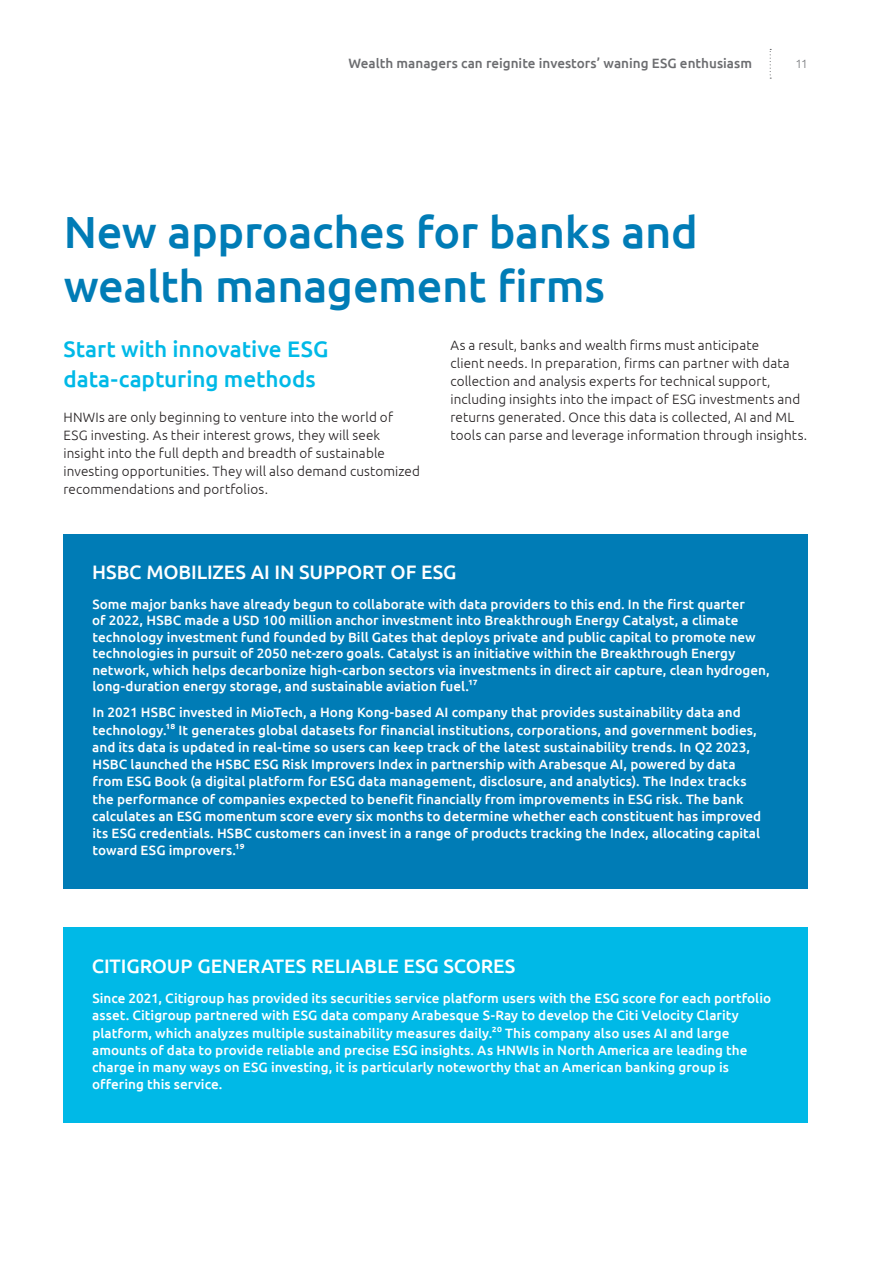
<style>
.page{position:relative;width:893px;height:1263px;background:#fff}
.page>*{position:absolute;margin:0;border:0;box-sizing:border-box;transform-origin:0 0}
.chapter-title_1{font:500 45px/54px "Ubuntu";letter-spacing:-.01em;color:#007cb6}
.head_2{font:500 22.5px/30px "Ubuntu";letter-spacing:-.005em;color:#00b9e7}
.sidebar-title{font:500 19.5px "Ubuntu";letter-spacing:-.005em;color:#fff}
.sidebar-text{font:500 13.5px/17.2px "Ubuntu";color:#fff}
.text{font:300 13.5px/18px "Ubuntu";letter-spacing:.01em;color:#231f20}
.t1{font:500 13.5px "Ubuntu";color:#6c6d70}
.t2{font:300 12px "Ubuntu";color:#76787b}
</style>
<div class="page">
<svg style="left:770px;top:49px;width:1px;height:30px"></svg>
<div style="left:64px;top:534px;width:744px;height:354px;background:#007cb6"></div>
<div style="left:64px;top:928px;width:744px;height:195px;background:#00b9e7"></div>
<p class="t1" style="left:348px;top:55px;width:405px">Wealth managers can reignite investors’ waning ESG enthusiasm</p>
<p class="t2" style="left:795px;top:57px;width:14px">11</p>
<p class="chapter-title_1" style="left:64px;top:203px;width:636px">New approaches for banks and wealth management firms</p>
<p class="head_2" style="left:63px;top:333px;width:266px">Start with innovative ESG data-capturing methods</p>
<p class="text" style="left:63px;top:408px;width:358px">HNWIs are only beginning to venture into the world of ESG investing. As their interest grows, they will seek insight into the full depth and breadth of sustainable investing opportunities. They will also demand customized recommendations and portfolios.</p>
<p class="text" style="left:450px;top:336px;width:358px">As a result, banks and wealth firms must anticipate<br>client needs. In preparation, firms can partner with data collection and analysis experts for technical support, including insights into the impact of ESG investments and returns generated. Once this data is collected, AI and ML tools can parse and leverage information through insights.</p>
<p class="sidebar-title" style="left:92px;top:560px;width:366px">HSBC MOBILIZES AI IN SUPPORT OF ESG</p>
<p class="sidebar-text" style="left:92px;top:595px;width:679px;line-height:16.5px">Some major banks have already begun to collaborate with data providers to this end. In the first quarter<br>of 2022, HSBC made a USD 100 million anchor investment into Breakthrough Energy Catalyst, a climate technology investment fund founded by Bill Gates that deploys private and public capital to promote new technologies in pursuit of 2050 net-zero goals. Catalyst is an initiative within the Breakthrough Energy network, which helps decarbonize high-carbon sectors via investments in direct air capture, clean hydrogen, long-duration energy storage, and sustainable aviation fuel.17</p>
<p class="sidebar-text" style="left:92px;top:703px;width:671px">In 2021 HSBC invested in MioTech, a Hong Kong-based AI company that provides sustainability data and technology.18 It generates global datasets for financial institutions, corporations, and government bodies, and its data is updated in real-time so users can keep track of the latest sustainability trends. In Q2 2023, HSBC launched the HSBC ESG Risk Improvers Index in partnership with Arabesque AI, powered by data from ESG Book (a digital platform for ESG data management, disclosure, and analytics). The Index tracks the performance of companies expected to benefit financially from improvements in ESG risk. The bank calculates an ESG momentum score every six months to determine whether each constituent has improved its ESG credentials. HSBC customers can invest in a range of products tracking the Index, allocating capital toward ESG improvers.19</p>
<p class="sidebar-title" style="left:92px;top:954px;width:425px">CITIGROUP GENERATES RELIABLE ESG SCORES</p>
<p class="sidebar-text" style="left:92px;top:989px;width:680px">Since 2021, Citigroup has provided its securities service platform users with the ESG score for each portfolio asset. Citigroup partnered with ESG data company Arabesque S-Ray to develop the Citi Velocity Clarity platform, which analyzes multiple sustainability measures daily.20 This company also uses AI and large amounts of data to provide reliable and precise ESG insights. As HNWIs in North America are leading the charge in many ways on ESG investing, it is particularly noteworthy that an American banking group is offering this service.</p>
</div>
